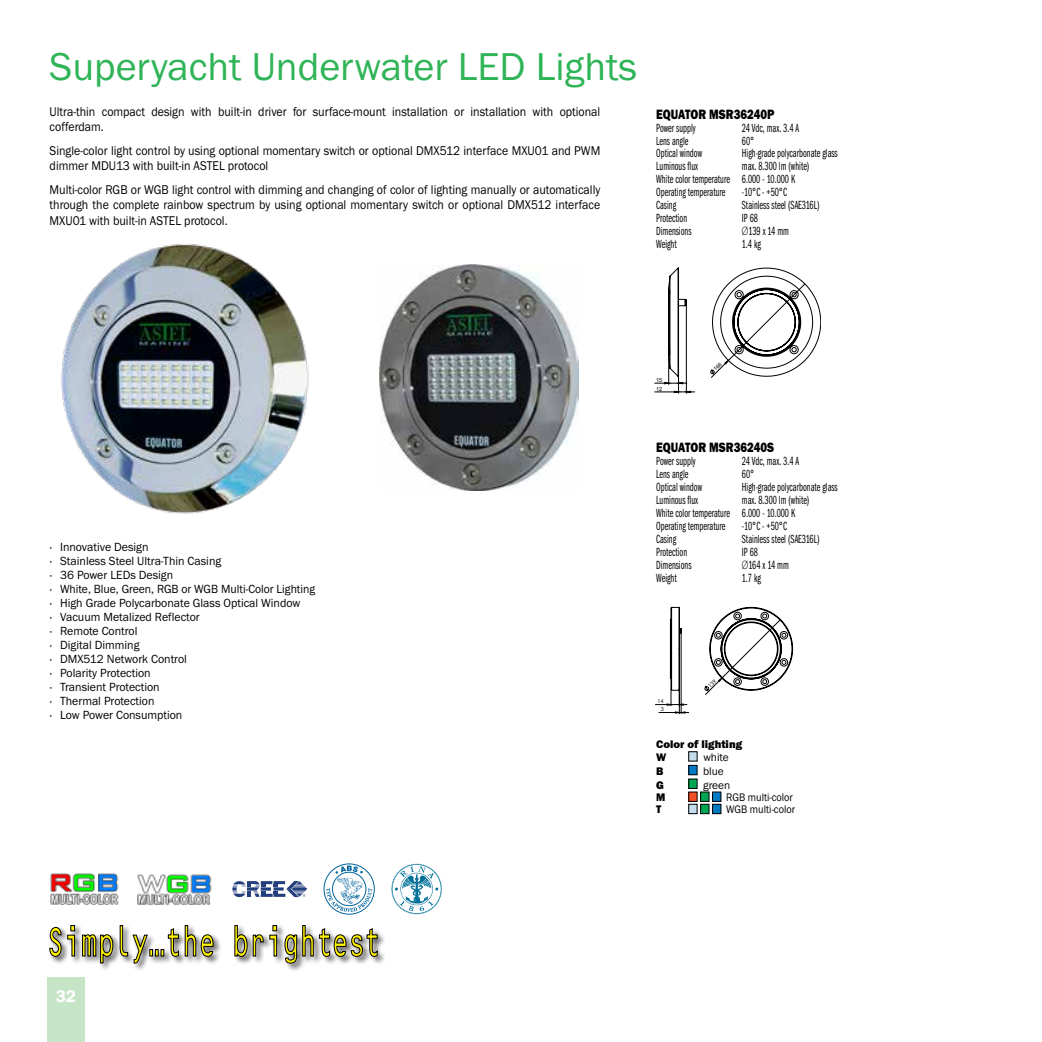
<style>
.page{position:relative;width:1042px;height:1042px;background:#fff}
.page>*{position:absolute;margin:0;border:0;box-sizing:border-box;transform-origin:0 0}
.t1{font:40.25px "Franklin Got Itc TEE";color:#2fb457}
.t2{font:600 17.5px "Franklin Got Itc TEE";color:#fff}
.t3{font:14px "Franklin Got Itc TEE Heav";color:#000;scale:.82 1}
.t4{font:13.12px/15.8px "Franklin Got Itc TEE";color:#000;scale:.91 1}
.t5{font:12.25px/13px "Franklin Got Itc TEE Book Comp";color:#000;scale:.79 1}
.t6{font:12.25px/14px "Franklin Got Itc TEE";color:#000}
.t7{font:11.38px "Franklin Got Itc TEE";color:#000;scale:.9 1}
.t8{font:11.38px/13.7px "Franklin Got Itc TEE Heav";color:#000}
.t9{font:11.38px "Franklin Got Itc TEE";color:#000}
.t10{font:5.6px/8.8px "Arial";color:#000}
.t11{font:5.6px/7.9px "Century Gothic";color:#000;text-align:right}
.s1{font-family:"Myriad Pro";font-weight:300}
</style>
<div class="page">
<div style="left:47px;top:977px;width:37px;height:65px;background:#c6e4c6"></div>
<img style="left:380px;top:264px;width:199px;height:226px">
<div style="left:689px;top:752px;width:8px;height:9px;background:#c3ddec"></div>
<div style="left:688px;top:751px;width:9px;height:10px;border:1px solid #000"></div>
<div style="left:689px;top:765px;width:8px;height:10px;background:#007ac2"></div>
<div style="left:688px;top:765px;width:9px;height:10px;border:1px solid #000"></div>
<div style="left:689px;top:779px;width:8px;height:9px;background:#00a652"></div>
<div style="left:688px;top:779px;width:9px;height:9px;border:1px solid #000"></div>
<div style="left:700px;top:792px;width:9px;height:9px;background:#00a652"></div>
<div style="left:700px;top:792px;width:9px;height:9px;border:1px solid #000"></div>
<div style="left:689px;top:792px;width:8px;height:9px;background:#f05023"></div>
<div style="left:688px;top:792px;width:9px;height:9px;border:1px solid #000"></div>
<div style="left:712px;top:792px;width:9px;height:9px;background:#007ac2"></div>
<div style="left:712px;top:792px;width:9px;height:9px;border:1px solid #000"></div>
<div style="left:700px;top:804px;width:9px;height:9px;background:#00a652"></div>
<div style="left:700px;top:804px;width:9px;height:10px;border:1px solid #000"></div>
<div style="left:689px;top:804px;width:8px;height:9px;background:#c3ddec"></div>
<div style="left:688px;top:804px;width:9px;height:10px;border:1px solid #000"></div>
<div style="left:712px;top:804px;width:9px;height:9px;background:#007ac2"></div>
<div style="left:712px;top:804px;width:9px;height:10px;border:1px solid #000"></div>
<img style="left:61px;top:244px;width:248px;height:270px">
<svg style="left:391px;top:863px;width:51px;height:51px"></svg>
<div style="left:324px;top:863px;width:51px;height:51px;border:1px solid #00649e;border-radius:50%"></div>
<svg style="left:326px;top:865px;width:46px;height:47px"></svg>
<svg style="left:232px;top:881px;width:75px;height:16px"></svg>
<img style="left:50px;top:873px;width:69px;height:32px">
<img style="left:137px;top:874px;width:75px;height:31px">
<div style="left:48px;top:924px;width:338px;height:48px;background:#000;opacity:.75"></div>
<svg style="left:49px;top:925px;width:328px;height:38px"></svg>
<svg style="left:655px;top:607px;width:138px;height:107px"></svg>
<svg style="left:654px;top:268px;width:167px;height:125px"></svg>
<h1 class="t1" style="left:50px;top:44px;width:589px">Superyacht Underwater LED Lights</h1>
<p class="t4" style="left:50px;top:104px;width:607px">Ultra-thin compact design with built-in driver for surface-mount installation or installation with optional cofferdam.</p>
<p class="t4" style="left:50px;top:143px;width:607px">Single-color light control by using optional momentary switch or optional DMX512 interface MXU01 and PWM dimmer MDU13 with built-in ASTEL protocol</p>
<p class="t4" style="left:50px;top:181px;width:607px;text-align:justify">Multi-color RGB or WGB light control with dimming and changing of color of lighting manually or automatically through the complete rainbow spectrum by using optional momentary switch or optional DMX512 interface MXU01 with built-in ASTEL protocol.</p>
<p class="t3" style="left:656px;top:106px;width:146px">EQUATOR MSR36240P</p>
<p class="t5" style="left:656px;top:121px;width:51px">Power supply</p>
<p class="t5" style="left:742px;top:121px;width:74px">24 Vdc, max. 3.4 A</p>
<p class="t5" style="left:656px;top:134px;width:42px">Lens angle</p>
<p class="t5" style="left:742px;top:134px;width:17px">60°</p>
<p class="t5" style="left:656px;top:147px;width:60px">Optical window</p>
<p class="t5" style="left:742px;top:147px;width:123px">High-grade polycarbonate glass</p>
<p class="t5" style="left:656px;top:160px;width:55px">Luminous flux</p>
<p class="t5" style="left:656px;top:160px;width:195px;text-indent:86px">max. 8.300 lm (white)<br>White color temperature 6.000 - 10.000 K<br>Operating temperature</p>
<p class="t5" style="left:742px;top:186px;width:59px">-10°C - +50°C</p>
<p class="t5" style="left:656px;top:199px;width:27px">Casing</p>
<p class="t5" style="left:742px;top:199px;width:100px">Stainless steel (SAE316L)</p>
<p class="t5" style="left:656px;top:212px;width:41px">Protection</p>
<p class="t5" style="left:742px;top:212px;width:22px">IP 68</p>
<p class="t5" style="left:656px;top:225px;width:46px">Dimensions</p>
<p class="t5" style="left:742px;top:225px;width:61px"><span class="s1">Ø</span>139 x 14 mm</p>
<p class="t5" style="left:656px;top:238px;width:27px">Weight</p>
<p class="t5" style="left:742px;top:238px;width:26px">1.4 kg</p>
<p class="t6" style="left:50px;top:540px;width:267px">· Innovative Design<br>· Stainless Steel Ultra-Thin Casing<br>· 36 Power LEDs Design<br>· White, Blue, Green, RGB or WGB Multi-Color Lighting · High Grade Polycarbonate Glass Optical Window<br>· Vacuum Metalized Reflector<br>· Remote Control<br>· Digital Dimming<br>· DMX512 Network Control<br>· Polarity Protection<br>· Transient Protection<br>· Thermal Protection<br>· Low Power Consumption</p>
<p class="t10" style="left:656px;top:375px;width:8px">15<br>12</p>
<p class="t3" style="left:656px;top:439px;width:145px">EQUATOR MSR36240S</p>
<p class="t5" style="left:656px;top:455px;width:51px">Power supply</p>
<p class="t5" style="left:742px;top:455px;width:74px">24 Vdc, max. 3.4 A</p>
<p class="t5" style="left:656px;top:468px;width:42px">Lens angle</p>
<p class="t5" style="left:742px;top:468px;width:17px">60°</p>
<p class="t5" style="left:656px;top:481px;width:60px">Optical window</p>
<p class="t5" style="left:742px;top:481px;width:123px">High-grade polycarbonate glass</p>
<p class="t5" style="left:656px;top:494px;width:55px">Luminous flux</p>
<p class="t5" style="left:656px;top:494px;width:195px;text-indent:86px">max. 8.300 lm (white)<br>White color temperature 6.000 - 10.000 K<br>Operating temperature</p>
<p class="t5" style="left:742px;top:520px;width:59px">-10°C - +50°C</p>
<p class="t5" style="left:656px;top:533px;width:27px">Casing</p>
<p class="t5" style="left:742px;top:533px;width:100px">Stainless steel (SAE316L)</p>
<p class="t5" style="left:656px;top:546px;width:41px">Protection</p>
<p class="t5" style="left:742px;top:546px;width:22px">IP 68</p>
<p class="t5" style="left:656px;top:558px;width:46px">Dimensions</p>
<p class="t5" style="left:742px;top:558px;width:61px"><span class="s1">Ø</span>164 x 14 mm</p>
<p class="t5" style="left:656px;top:571px;width:27px">Weight</p>
<p class="t5" style="left:742px;top:571px;width:26px">1.7 kg</p>
<p class="t11" style="left:657px;top:697px;width:8px">14<br>3</p>
<p class="t8" style="left:656px;top:737px;width:87px">Color of lighting<br>W</p>
<p class="t9" style="left:703px;top:751px;width:27px">white</p>
<p class="t8" style="left:656px;top:764px;width:9px">B</p>
<p class="t9" style="left:703px;top:765px;width:22px">blue</p>
<p class="t8" style="left:656px;top:778px;width:9px">G</p>
<p class="t9" style="left:703px;top:778px;width:29px">green</p>
<p class="t8" style="left:656px;top:790px;width:11px">M</p>
<p class="t7" style="left:726px;top:791px;width:76px">RGB multi-color</p>
<p class="t8" style="left:656px;top:802px;width:7px">T</p>
<p class="t7" style="left:726px;top:803px;width:78px">WGB multi-color</p>
<h2 class="t2" style="left:56px;top:986px;width:22px">32</h2>
</div>
